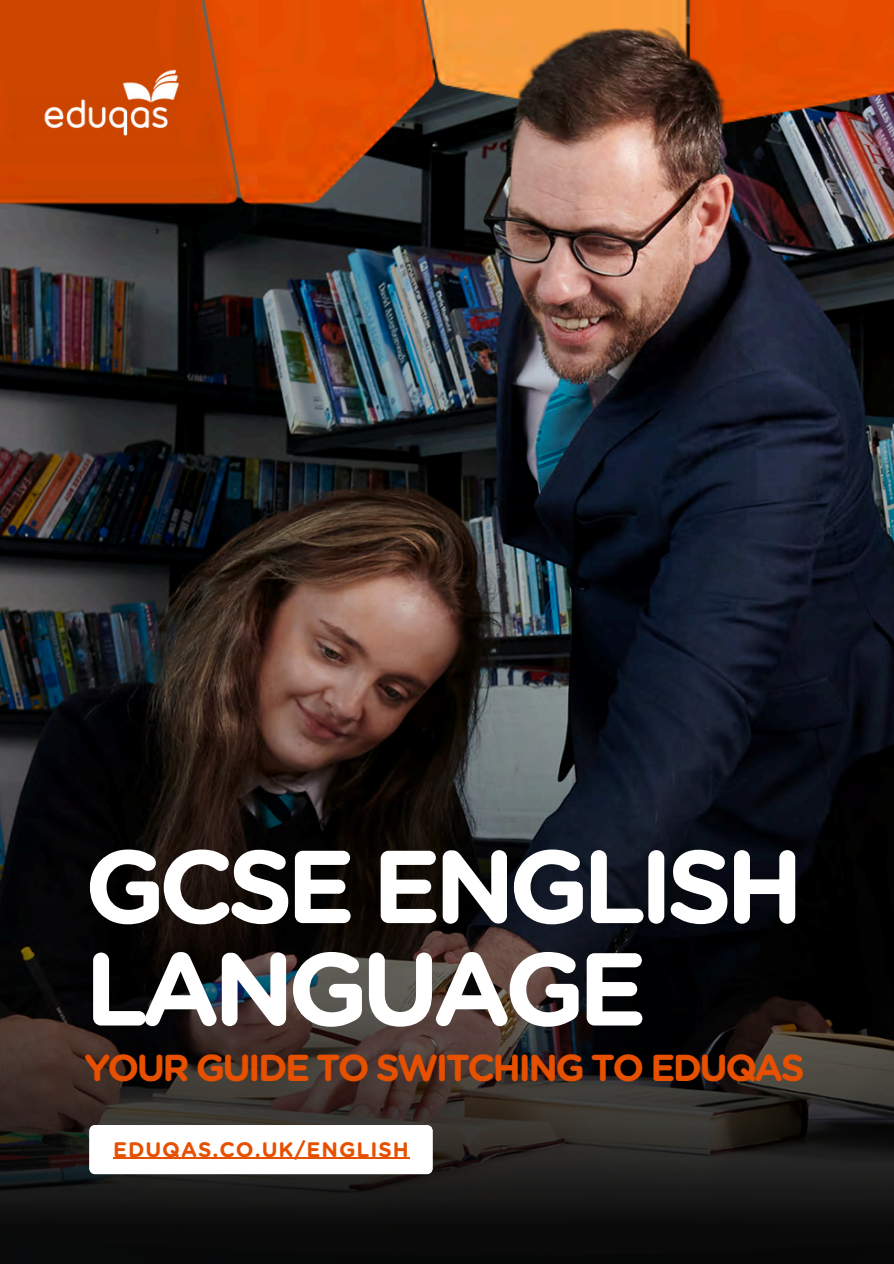
<style>
.page{position:relative;width:894px;height:1264px;background:#fff}
.page>*{position:absolute;margin:0;border:0;box-sizing:border-box;transform-origin:0 0}
.t1{font:700 103.35px/102.3px "Gotham Rounded";letter-spacing:-.07em;color:#fff}
.t2{font:700 37.5px "Gotham Rounded";letter-spacing:-.07em;color:#e65000}
.t3{font:700 21px "Gotham Rounded";letter-spacing:.045em;color:#e75001}
</style>
<div class="page">
<img style="left:0;top:0;width:893px;height:74px">
<img style="left:43px;top:69px;width:135px;height:5px">
<img style="left:0;top:74px;width:893px;height:1189px">
<svg style="left:89px;top:1125px;width:343px;height:49px"></svg>
<hr style="left:113px;top:1157px;width:296px;height:1px;background:#e75001">
<p class="t1" style="left:84px;top:834px;width:720px">GCSE ENGLISH<br>LANGUAGE</p>
<p class="t2" style="left:84px;top:1044px;width:721px">YOUR GUIDE TO SWITCHING TO EDUQAS</p>
<p class="t3" style="left:113px;top:1136px;width:297px">EDUQAS.CO.UK/ENGLISH</p>
</div>
